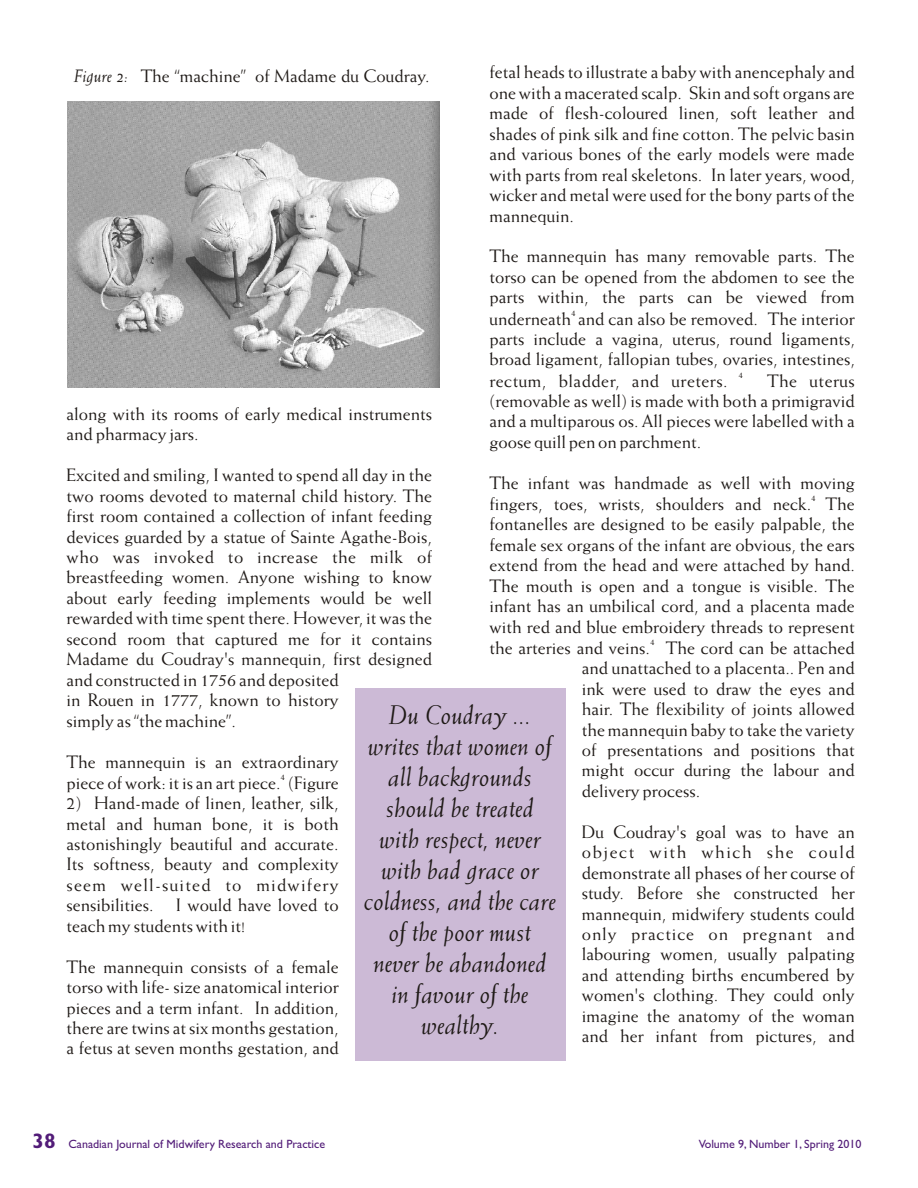
<style>
.page{position:relative;width:918px;height:1188px;background:#fff}
.page>*{position:absolute;margin:0;border:0;box-sizing:border-box;transform-origin:0 0}
.t1{font:italic 27px/31px "Weiss LT";color:#1f1a17;text-align:center}
.t2{font:700 21px "Gill Sans";color:#521c78}
.t3{font:18px/20.4px "Weiss LT";color:#1f1a17;text-align:justify}
.t4{font:18px "Weiss LT";letter-spacing:.025em;color:#1f1a17}
.t5{font:18px "Weiss LT";letter-spacing:.065em;color:#1f1a17}
.t6{font:18px "Weiss LT";letter-spacing:.085em;color:#1f1a17}
.t7{font:12px "Gill Sans";color:#521c78}
.t8{font:9px "Weiss LT";color:#1f1a17}
.s1{font-style:italic}
</style>
<div class="page">
<img style="left:67px;top:101px;width:373px;height:287px">
<div style="left:355px;top:688px;width:211px;height:372px;background:#ccbad6"></div>
<p class="t3" style="left:489px;top:63px;width:367px">fetal heads to illustrate a baby with anencephaly and one with a macerated scalp. Skin and soft organs are made of flesh-coloured linen, soft leather and shades of pink silk and fine cotton. The pelvic basin and various bones of the early models were made with parts from real skeletons. In later years, wood, wicker and metal were used for the bony parts of the mannequin.</p>
<p class="t3" style="left:489px;top:247px;width:367px">The mannequin has many removable parts. The torso can be opened from the abdomen to see the parts within, the parts can be viewed from</p>
<p class="t8" style="left:571px;top:309px;width:6px">4</p>
<p class="t3" style="left:489px;top:309px;width:367px">underneath and can also be removed. The interior parts include a vagina, uterus, round ligaments, broad ligament, fallopian tubes, ovaries, intestines,</p>
<p class="t8" style="left:739px;top:371px;width:6px">4</p>
<p class="t4" style="left:489px;top:374px;width:240px">rectum, bladder, and ureters.</p>
<p class="t3" style="left:74px;top:67px;width:357px"><span class="s1">Figure 2:</span> The “machine” of Madame du Coudray.</p>
<p class="t3" style="left:489px;top:372px;width:367px;text-align:right">The uterus<br>(removable as well) is made with both a primigravid</p>
<p class="t3" style="left:67px;top:405px;width:367px">along with its rooms of early medical instruments</p>
<p class="t3" style="left:489px;top:412px;width:367px">and a multiparous os. All pieces were labelled with a</p>
<p class="t3" style="left:67px;top:425px;width:133px">and pharmacy jars.</p>
<p class="t3" style="left:489px;top:433px;width:213px">goose quill pen on parchment.</p>
<p class="t3" style="left:67px;top:466px;width:367px">Excited and smiling, I wanted to spend all day in the</p>
<p class="t3" style="left:489px;top:474px;width:367px">The infant was handmade as well with moving</p>
<p class="t3" style="left:67px;top:487px;width:367px">two rooms devoted to maternal child history. The</p>
<p class="t8" style="left:811px;top:495px;width:6px">4</p>
<p class="t3" style="left:489px;top:495px;width:367px">fingers, toes, wrists, shoulders and neck. The</p>
<p class="t3" style="left:67px;top:507px;width:367px">first room contained a collection of infant feeding</p>
<p class="t3" style="left:489px;top:515px;width:367px">fontanelles are designed to be easily palpable, the</p>
<p class="t3" style="left:67px;top:528px;width:367px">devices guarded by a statue of Sainte Agathe-Bois,</p>
<p class="t3" style="left:489px;top:536px;width:367px">female sex organs of the infant are obvious, the ears</p>
<p class="t4" style="left:67px;top:550px;width:367px">who was invoked to increase the milk of</p>
<p class="t3" style="left:489px;top:556px;width:367px">extend from the head and were attached by hand.</p>
<p class="t3" style="left:67px;top:568px;width:367px">breastfeeding women. Anyone wishing to know</p>
<p class="t3" style="left:489px;top:577px;width:367px">The mouth is open and a tongue is visible. The</p>
<p class="t3" style="left:67px;top:589px;width:367px">about early feeding implements would be well</p>
<p class="t3" style="left:489px;top:597px;width:367px">infant has an umbilical cord, and a placenta made</p>
<p class="t3" style="left:67px;top:609px;width:367px">rewarded with time spent there. However, it was the</p>
<p class="t3" style="left:489px;top:618px;width:367px">with red and blue embroidery threads to represent</p>
<p class="t3" style="left:67px;top:630px;width:367px">second room that captured me for it contains</p>
<p class="t8" style="left:650px;top:638px;width:6px">4</p>
<p class="t3" style="left:489px;top:639px;width:367px">the arteries and veins. The cord can be attached</p>
<p class="t3" style="left:67px;top:650px;width:367px">Madame du Coudray's mannequin, first designed</p>
<p class="t3" style="left:582px;top:659px;width:275px">and unattached to a placenta.. Pen and</p>
<p class="t3" style="left:67px;top:671px;width:274px">and constructed in 1756 and deposited</p>
<p class="t3" style="left:582px;top:680px;width:275px">ink were used to draw the eyes and</p>
<p class="t3" style="left:67px;top:691px;width:274px">in Rouen in 1777, known to history</p>
<p class="t3" style="left:582px;top:700px;width:275px">hair. The flexibility of joints allowed</p>
<h1 class="t1" style="left:364px;top:701px;width:193px">Du Coudray ... writes that women of all backgrounds should be treated with respect, never with bad grace or coldness, and the care of the poor must never be abandoned in favour of the wealthy.</h1>
<p class="t3" style="left:67px;top:712px;width:171px">simply as “the machine”.</p>
<p class="t3" style="left:582px;top:721px;width:275px">the mannequin baby to take the variety of presentations and positions that</p>
<p class="t3" style="left:67px;top:753px;width:274px">The mannequin is an extraordinary</p>
<p class="t3" style="left:582px;top:761px;width:275px">might occur during the labour and</p>
<p class="t8" style="left:281px;top:773px;width:6px">4</p>
<p class="t3" style="left:67px;top:774px;width:274px">piece of work: it is an art piece. (Figure</p>
<p class="t3" style="left:582px;top:782px;width:120px">delivery process.</p>
<p class="t3" style="left:67px;top:794px;width:274px">2) Hand-made of linen, leather, silk, metal and human bone, it is both</p>
<p class="t3" style="left:582px;top:823px;width:275px">Du Coudray's goal was to have an</p>
<p class="t3" style="left:67px;top:835px;width:274px">astonishingly beautiful and accurate.</p>
<p class="t6" style="left:582px;top:845px;width:275px">object with which she could</p>
<p class="t3" style="left:67px;top:855px;width:274px">Its softness, beauty and complexity</p>
<p class="t3" style="left:582px;top:864px;width:275px">demonstrate all phases of her course of</p>
<p class="t5" style="left:67px;top:878px;width:274px">seem well-suited to midwifery</p>
<p class="t3" style="left:582px;top:884px;width:275px">study. Before she constructed her</p>
<p class="t3" style="left:67px;top:896px;width:274px">sensibilities. I would have loved to</p>
<p class="t3" style="left:582px;top:905px;width:275px">mannequin, midwifery students could</p>
<p class="t3" style="left:67px;top:917px;width:180px">teach my students with it!</p>
<p class="t3" style="left:582px;top:925px;width:275px">only practice on pregnant and labouring women, usually palpating</p>
<p class="t3" style="left:67px;top:958px;width:274px">The mannequin consists of a female</p>
<p class="t3" style="left:582px;top:966px;width:275px">and attending births encumbered by</p>
<p class="t3" style="left:67px;top:978px;width:274px">torso with life- size anatomical interior</p>
<p class="t3" style="left:582px;top:986px;width:275px">women's clothing. They could only</p>
<p class="t3" style="left:67px;top:999px;width:274px">pieces and a term infant. In addition,</p>
<p class="t3" style="left:582px;top:1007px;width:275px">imagine the anatomy of the woman</p>
<p class="t3" style="left:67px;top:1019px;width:274px">there are twins at six months gestation,</p>
<p class="t3" style="left:582px;top:1027px;width:275px">and her infant from pictures, and</p>
<p class="t3" style="left:67px;top:1039px;width:274px">a fetus at seven months gestation, and</p>
<p class="t2" style="left:33px;top:1134px;width:25px">38</p>
<p class="t7" style="left:68px;top:1140px;width:258px">Canadian Journal of Midwifery Research and Practice</p>
<p class="t7" style="left:699px;top:1140px;width:164px">Volume 9, Number 1, Spring 2010</p>
</div>
